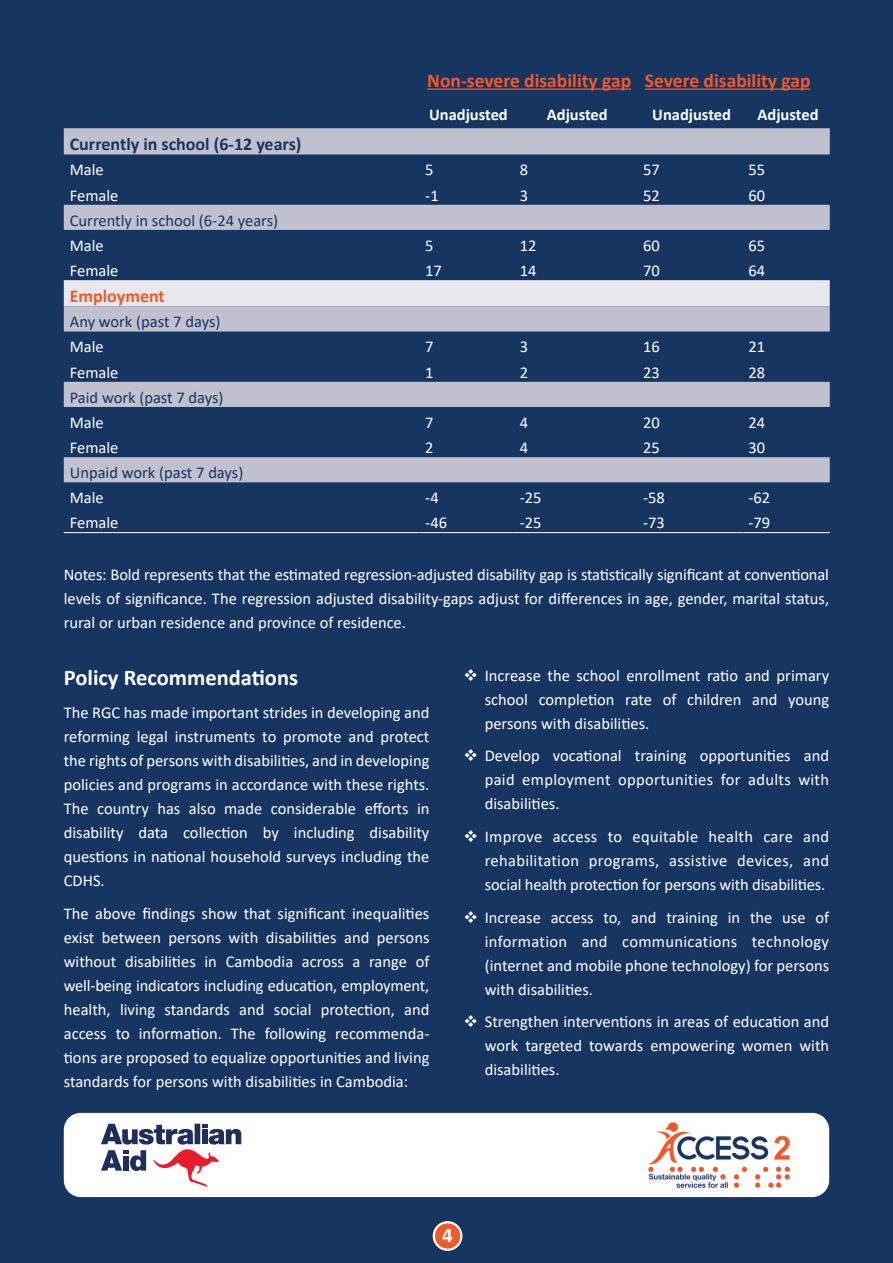
<style>
.page{position:relative;width:893px;height:1263px;background:#163561}
.page>*{position:absolute;margin:0;border:0;box-sizing:border-box;transform-origin:0 0}
.t1{font:700 22.5px "Calibri";color:#fff}
.t2{font:700 21px "Calibri";color:#fff}
.t3{font:700 19.5px "Calibri";color:#f15929}
.t4{font:700 18px "Calibri";color:#163561}
.t5{font:700 18px "Calibri";color:#f15929}
.t6{font:16.5px/24px "Calibri";color:#fff;text-align:justify}
.t7{font:16.5px "Calibri";color:#163561}
.t8{font:700 16.5px "Calibri";color:#fff}
</style>
<div class="page">
<div style="left:64px;top:1113px;width:765px;height:84px;background:#fff;border-radius:17px"></div>
<img style="left:648px;top:1122px;width:142px;height:66px">
<svg style="left:101px;top:1124px;width:140px;height:63px"></svg>
<div style="left:434px;top:1222px;width:27px;height:28px;background:#f15929;border-radius:50%"></div>
<div style="left:433px;top:1221px;width:29px;height:30px;border:2px solid #fff;border-radius:50%"></div>
<svg style="left:64px;top:128px;width:766px;height:354px"></svg>
<div style="left:64px;top:280px;width:766px;height:26px;background:#e7e7ed"></div>
<hr style="left:64px;top:532px;width:355px;height:1px;background:#fff">
<hr style="left:419px;top:532px;width:95px;height:1px;background:#fff">
<hr style="left:514px;top:532px;width:123px;height:1px;background:#fff">
<hr style="left:637px;top:532px;width:105px;height:1px;background:#fff">
<hr style="left:742px;top:532px;width:88px;height:1px;background:#fff">
<hr style="left:427px;top:88px;width:204px;height:2px;background:#f15929">
<hr style="left:645px;top:88px;width:166px;height:2px;background:#f15929">
<p class="t3" style="left:427px;top:67px;width:205px">Non-severe disability gap</p>
<p class="t3" style="left:645px;top:67px;width:167px">Severe disability gap</p>
<p class="t8" style="left:429px;top:103px;width:80px">Unadjusted</p>
<p class="t8" style="left:547px;top:103px;width:62px">Adjusted</p>
<p class="t8" style="left:652px;top:103px;width:80px">Unadjusted</p>
<p class="t8" style="left:757px;top:103px;width:62px">Adjusted</p>
<p class="t4" style="left:70px;top:132px;width:233px">Currently in school (6-12 years)</p>
<p class="t6" style="left:70px;top:157px;width:36px">Male</p>
<p class="t6" style="left:425px;top:157px;width:10px">5</p>
<p class="t6" style="left:520px;top:157px;width:10px">8</p>
<p class="t6" style="left:643px;top:157px;width:18px">57</p>
<p class="t6" style="left:748px;top:157px;width:18px">55</p>
<p class="t6" style="left:70px;top:183px;width:50px">Female</p>
<p class="t6" style="left:425px;top:183px;width:15px">-1</p>
<p class="t6" style="left:520px;top:183px;width:10px">3</p>
<p class="t6" style="left:643px;top:183px;width:18px">52</p>
<p class="t6" style="left:748px;top:183px;width:18px">60</p>
<p class="t7" style="left:70px;top:209px;width:210px">Currently in school (6-24 years)</p>
<p class="t6" style="left:70px;top:233px;width:36px">Male</p>
<p class="t6" style="left:425px;top:233px;width:10px">5</p>
<p class="t6" style="left:520px;top:233px;width:18px">12</p>
<p class="t6" style="left:643px;top:233px;width:18px">60</p>
<p class="t6" style="left:748px;top:233px;width:18px">65</p>
<p class="t6" style="left:70px;top:258px;width:50px">Female</p>
<p class="t6" style="left:425px;top:258px;width:18px">17</p>
<p class="t6" style="left:520px;top:258px;width:18px">14</p>
<p class="t6" style="left:643px;top:258px;width:18px">70</p>
<p class="t6" style="left:748px;top:258px;width:18px">64</p>
<p class="t5" style="left:70px;top:283px;width:97px">Employment</p>
<p class="t7" style="left:70px;top:310px;width:152px">Any work (past 7 days)</p>
<p class="t6" style="left:70px;top:335px;width:36px">Male</p>
<p class="t6" style="left:425px;top:335px;width:10px">7</p>
<p class="t6" style="left:520px;top:335px;width:10px">3</p>
<p class="t6" style="left:643px;top:335px;width:18px">16</p>
<p class="t6" style="left:748px;top:335px;width:18px">21</p>
<p class="t6" style="left:70px;top:360px;width:50px">Female</p>
<p class="t6" style="left:425px;top:360px;width:10px">1</p>
<p class="t6" style="left:520px;top:360px;width:10px">2</p>
<p class="t6" style="left:643px;top:360px;width:18px">23</p>
<p class="t6" style="left:748px;top:360px;width:18px">28</p>
<p class="t7" style="left:70px;top:386px;width:155px">Paid work (past 7 days)</p>
<p class="t6" style="left:70px;top:410px;width:36px">Male</p>
<p class="t6" style="left:425px;top:410px;width:10px">7</p>
<p class="t6" style="left:520px;top:410px;width:10px">4</p>
<p class="t6" style="left:643px;top:410px;width:18px">20</p>
<p class="t6" style="left:748px;top:410px;width:18px">24</p>
<p class="t6" style="left:70px;top:435px;width:50px">Female</p>
<p class="t6" style="left:425px;top:435px;width:10px">2</p>
<p class="t6" style="left:520px;top:435px;width:10px">4</p>
<p class="t6" style="left:643px;top:435px;width:18px">25</p>
<p class="t6" style="left:748px;top:435px;width:18px">30</p>
<p class="t7" style="left:70px;top:461px;width:175px">Unpaid work (past 7 days)</p>
<p class="t6" style="left:70px;top:485px;width:36px">Male</p>
<p class="t6" style="left:425px;top:485px;width:15px">-4</p>
<p class="t6" style="left:520px;top:485px;width:23px">-25</p>
<p class="t6" style="left:643px;top:485px;width:23px">-58</p>
<p class="t6" style="left:748px;top:485px;width:23px">-62</p>
<p class="t6" style="left:70px;top:510px;width:50px">Female</p>
<p class="t6" style="left:425px;top:510px;width:23px">-46</p>
<p class="t6" style="left:520px;top:510px;width:23px">-25</p>
<p class="t6" style="left:643px;top:510px;width:23px">-73</p>
<p class="t6" style="left:748px;top:510px;width:23px">-79</p>
<p class="t6" style="left:64px;top:562px;width:767px">Notes: Bold represents that the estimated regression-adjusted disability gap is statistically significant at conventional levels of significance. The regression adjusted disability-gaps adjust for differences in age, gender, marital status, rural or urban residence and province of residence.</p>
<p class="t1" style="left:64px;top:662px;width:236px">Policy Recommendations</p>
<p class="t6" style="left:64px;top:700px;width:367px">The RGC has made important strides in developing and reforming legal instruments to promote and protect the rights of persons with disabilities, and in developing policies and programs in accordance with these rights.<br>The country has also made considerable efforts in disability data collection by including disability questions in national household surveys including the CDHS.</p>
<p class="t6" style="left:64px;top:901px;width:367px">The above findings show that significant inequalities exist between persons with disabilities and persons without disabilities in Cambodia across a range of well-being indicators including education, employment, health, living standards and social protection, and access to information. The following recommenda&shy;tions are proposed to equalize opportunities and living standards for persons with disabilities in Cambodia:</p>
<p class="t6" style="left:485px;top:663px;width:346px">Increase the school enrollment ratio and primary school completion rate of children and young persons with disabilities.</p>
<p class="t6" style="left:485px;top:743px;width:346px">Develop vocational training opportunities and paid employment opportunities for adults with disabilities.</p>
<p class="t6" style="left:485px;top:824px;width:346px">Improve access to equitable health care and rehabilitation programs, assistive devices, and social health protection for persons with disabilities.</p>
<p class="t6" style="left:485px;top:905px;width:346px">Increase access to, and training in the use of information and communications technology (internet and mobile phone technology) for persons with disabilities.</p>
<p class="t6" style="left:485px;top:1009px;width:346px">Strengthen interventions in areas of education and work targeted towards empowering women with disabilities.</p>
<p class="t2" style="left:442px;top:1220px;width:12px">4</p>
</div>
